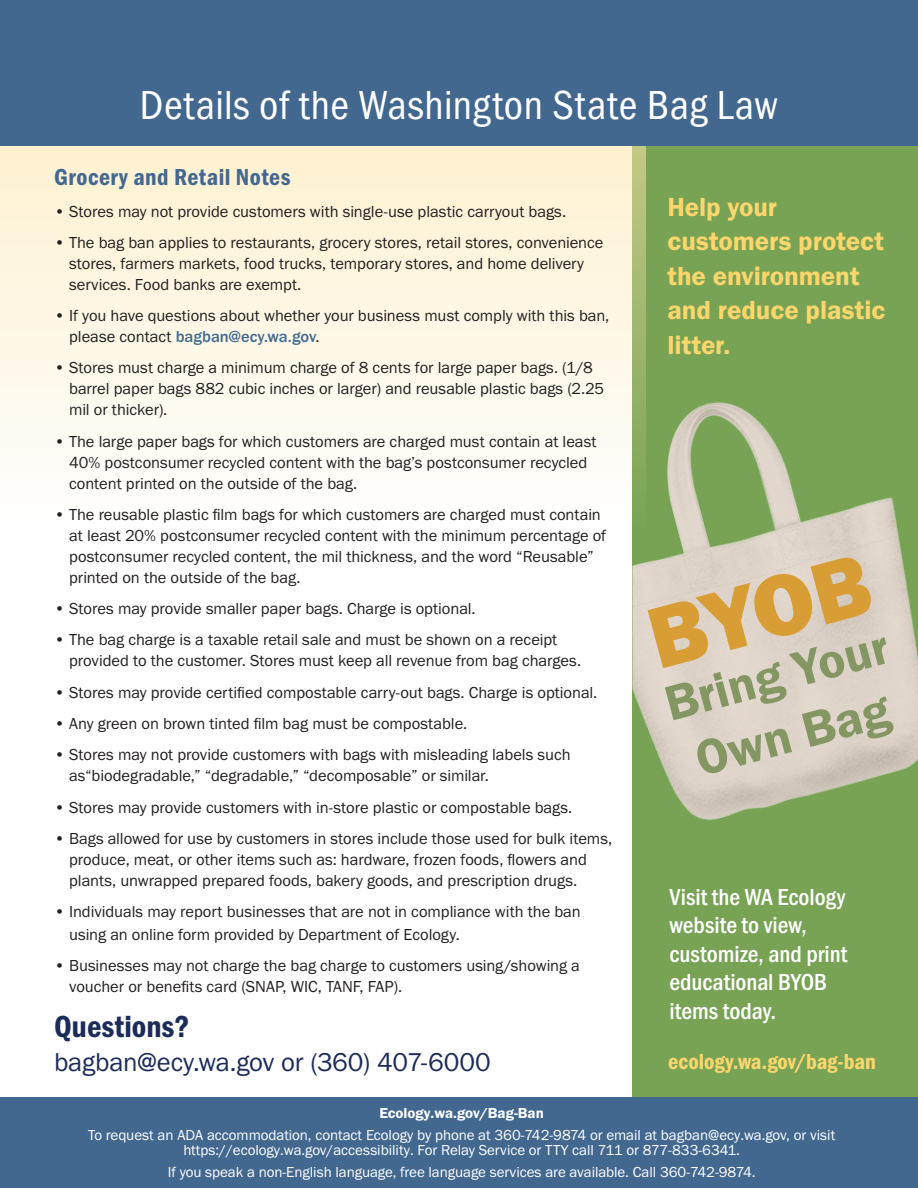
<style>
.page{position:relative;width:918px;height:1188px;background:#fff}
.page>*{position:absolute;margin:0;border:0;box-sizing:border-box;transform-origin:0 0}
.t1{font:800 90px "Franklin Gothic";color:#d89e35}
.t2{font:600 51px/61.2px "Franklin Gothic FS";color:#849763}
.t3{font:condensed 42px "Franklin Gothic FS";letter-spacing:.015em;color:#fff}
.t4{font:600 condensed 31.65px "Franklin Gothic FS";color:#1c2c59}
.Basic{font:600 27px/34.5px "Franklin Gothic FS";letter-spacing:-.005em;color:#fed66c}
.t5{font:26.7px "Franklin Gothic FS";letter-spacing:-.005em;color:#1c2c59}
.Basic-2{font:500 condensed 24px/28.5px "Franklin Gothic FS";color:#fff}
.Basic-3{font:600 condensed 24px "Franklin Gothic FS";letter-spacing:.02em;color:#436890}
.Basic-4{font:600 condensed 22.5px "Franklin Gothic FS";letter-spacing:-.005em;color:#fed66c}
.t6{font:16.5px/21px "Franklin Gothic FS";letter-spacing:-.005em;color:#231f20}
.t7{font:15px/15px "Franklin Gothic FS";color:#fff;text-align:center}
.t8{font:600 15px "Franklin Gothic FS";color:#fff}
.s1{font-weight:500;color:#426a90}
</style>
<div class="page">
<div style="left:632px;top:146px;width:286px;height:985px;background:#78a355"></div>
<img style="left:632px;top:402px;width:286px;height:418px">
<div style="left:0;top:112px;width:646px;height:417px;background:linear-gradient(to bottom,#fdefca,#fbfcfa)"></div>
<div style="left:0;top:1097px;width:918px;height:91px;background:#436890"></div>
<div style="left:0;top:0;width:918px;height:146px;background:#436890"></div>
<p class="t3" style="left:140px;top:82px;width:640px">Details of the Washington State Bag Law</p>
<p class="Basic-3" style="left:54px;top:164px;width:238px">Grocery and Retail Notes</p>
<p class="t6" style="left:54px;top:201px;width:514px">• Stores may not provide customers with single-use plastic carryout bags.</p>
<p class="t6" style="left:69px;top:232px;width:536px;text-indent:-15px">• The bag ban applies to restaurants, grocery stores, retail stores, convenience stores, farmers markets, food trucks, temporary stores, and home delivery services. Food banks are exempt.</p>
<p class="t6" style="left:69px;top:305px;width:542px;text-indent:-15px">• If you have questions about whether your business must comply with this ban, please contact <span class="s1">bagban@ecy.wa.gov</span>.</p>
<p class="t6" style="left:69px;top:358px;width:537px;text-indent:-15px">• Stores must charge a minimum charge of 8 cents for large paper bags. (1/8 barrel paper bags 882 cubic inches or larger) and reusable plastic bags (2.25 mil or thicker).</p>
<p class="t6" style="left:69px;top:431px;width:529px;text-indent:-15px">• The large paper bags for which customers are charged must contain at least<br>40% postconsumer recycled content with the bag’s postconsumer recycled content printed on the outside of the bag.</p>
<p class="t6" style="left:69px;top:504px;width:539px;text-indent:-15px">• The reusable plastic film bags for which customers are charged must contain at least 20% postconsumer recycled content with the minimum percentage of postconsumer recycled content, the mil thickness, and the word “Reusable” printed on the outside of the bag.</p>
<p class="t6" style="left:54px;top:598px;width:423px">• Stores may provide smaller paper bags. Charge is optional.</p>
<p class="t6" style="left:69px;top:630px;width:514px;text-indent:-15px">• The bag charge is a taxable retail sale and must be shown on a receipt provided to the customer. Stores must keep all revenue from bag charges.</p>
<p class="t6" style="left:54px;top:682px;width:545px">• Stores may provide certified compostable carry-out bags. Charge is optional.</p>
<p class="t6" style="left:54px;top:713px;width:415px">• Any green on brown tinted film bag must be compostable.</p>
<p class="t6" style="left:69px;top:745px;width:503px;text-indent:-15px">• Stores may not provide customers with bags with misleading labels such as“biodegradable,” “degradable,” “decomposable” or similar.</p>
<p class="t6" style="left:54px;top:797px;width:520px">• Stores may provide customers with in-store plastic or compostable bags.</p>
<p class="t6" style="left:69px;top:828px;width:545px;text-indent:-15px">• Bags allowed for use by customers in stores include those used for bulk items, produce, meat, or other items such as: hardware, frozen foods, flowers and plants, unwrapped prepared foods, bakery goods, and prescription drugs.</p>
<p class="t6" style="left:69px;top:901px;width:513px;line-height:22.5px;text-indent:-15px">• Individuals may report businesses that are not in compliance with the ban using an online form provided by Department of Ecology.</p>
<p class="t6" style="left:69px;top:955px;width:512px;text-indent:-15px">• Businesses may not charge the bag charge to customers using/showing a voucher or benefits card (SNAP, WIC, TANF, FAP).</p>
<p class="t4" style="left:54px;top:1009px;width:137px">Questions?</p>
<p class="t5" style="left:54px;top:1047px;width:438px">bagban@ecy.wa.gov or (360) 407-6000</p>
<p class="Basic" style="left:668px;top:190px;width:219px">Help your customers protect the environment and reduce plastic litter.</p>
<p class="t1" style="left:635px;top:584px;width:228px;rotate:-15deg">BYOB</p>
<p class="t2" style="left:658px;top:676px;width:231px;rotate:-15deg">Bring Your<br>Own Bag</p>
<p class="Basic-2" style="left:670px;top:883px;width:179px">Visit the WA Ecology website to view, customize, and print educational BYOB items today.</p>
<p class="Basic-4" style="left:668px;top:1049px;width:209px">ecology.wa.gov/bag-ban</p>
<p class="t8" style="left:379px;top:1105px;width:166px">Ecology.wa.gov/Bag-Ban</p>
<p class="t7" style="left:88px;top:1128px;width:749px">To request an ADA accommodation, contact Ecology by phone at 360-742-9874 or email at bagban@ecy.wa.gov, or visit https://ecology.wa.gov/accessibility. For Relay Service or TTY call 711 or 877-833-6341.</p>
<p class="t7" style="left:168px;top:1164px;width:589px">If you speak a non-English language, free language services are available. Call 360-742-9874.</p>
</div>
